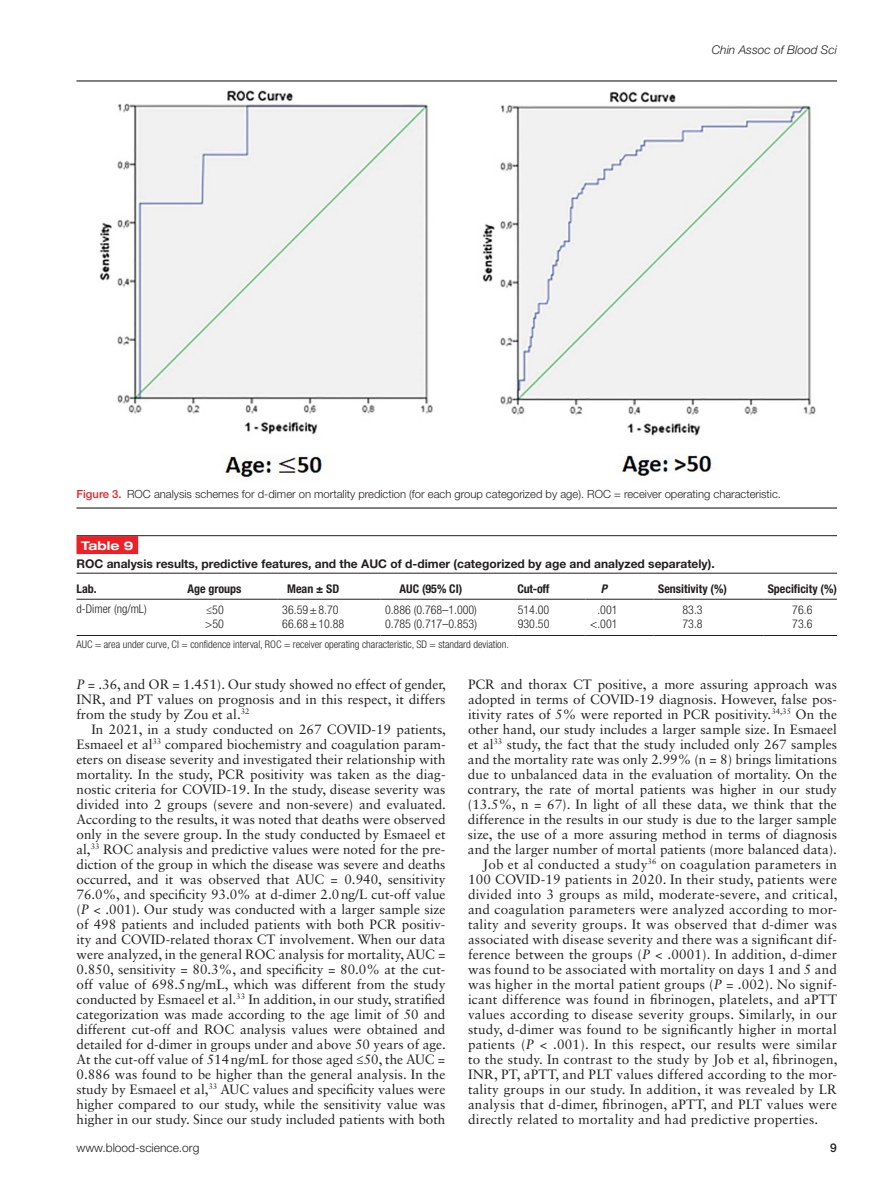
<style>
.page{position:relative;width:891px;height:1188px;background:#fff}
.page>*{position:absolute;margin:0;border:0;box-sizing:border-box;transform-origin:0 0}
.t1{font:13.5px/15px "Sabon LT Std";letter-spacing:.015em;color:#231f20;text-align:justify}
.t2{font:300 condensed 12px "Helvetica Neue LT Std";color:#231f20}
.t3{font:700 12px "Helvetica Neue LT Std";color:#231f20}
.t4{font:700 condensed 12px "Helvetica Neue LT Std";color:#231f20}
.t5{font:300 12px "Helvetica Neue LT Std";color:#231f20}
.t6{font:italic 300 12px "Helvetica Neue LT Std";color:#231f20}
.t7{font:700 expanded 12px "Helvetica Neue LT Std";color:#fff}
.t8{font:500 12px "Helvetica Neue LT Std";color:#231f20}
.t9{font:italic 700 condensed 12px "Helvetica Neue LT Std";color:#231f20}
.t10{font:300 11.25px "Helvetica Neue LT Std";color:#231f20}
.t11{font:300 condensed 10.5px "Helvetica Neue LT Std";color:#231f20}
.s1{font-weight:500;color:#ec2127}
.s2{font-style:italic}
</style>
<div class="page">
<img style="left:100px;top:90px;width:716px;height:388px">
<hr style="left:76px;top:80px;width:761px;height:2px;background:#231f20">
<hr style="left:76px;top:507px;width:761px;height:2px;background:#231f20">
<hr style="left:76px;top:535px;width:761px;height:1px;background:#231f20">
<div style="left:76px;top:536px;width:62px;height:18px;background:#ec2127"></div>
<hr style="left:76px;top:573px;width:761px;height:1px;background:#231f20">
<hr style="left:76px;top:599px;width:107px;height:1px;background:#231f20">
<hr style="left:183px;top:599px;width:95px;height:1px;background:#231f20">
<hr style="left:278px;top:599px;width:102px;height:1px;background:#231f20">
<hr style="left:380px;top:599px;width:133px;height:1px;background:#231f20">
<hr style="left:513px;top:599px;width:73px;height:1px;background:#231f20">
<hr style="left:586px;top:599px;width:68px;height:1px;background:#231f20">
<hr style="left:654px;top:599px;width:109px;height:1px;background:#231f20">
<hr style="left:763px;top:599px;width:74px;height:1px;background:#231f20">
<hr style="left:76px;top:635px;width:107px;height:1px;background:#231f20">
<hr style="left:183px;top:635px;width:95px;height:1px;background:#231f20">
<hr style="left:278px;top:635px;width:102px;height:1px;background:#231f20">
<hr style="left:380px;top:635px;width:133px;height:1px;background:#231f20">
<hr style="left:513px;top:635px;width:73px;height:1px;background:#231f20">
<hr style="left:586px;top:635px;width:68px;height:1px;background:#231f20">
<hr style="left:654px;top:635px;width:109px;height:1px;background:#231f20">
<hr style="left:763px;top:635px;width:74px;height:1px;background:#231f20">
<p class="t6" style="left:712px;top:42px;width:127px">Chin Assoc of Blood Sci</p>
<p class="t10" style="left:76px;top:488px;width:706px"><span class="s1">Figure 3.</span> ROC analysis schemes for d-dimer on mortality prediction (for each group categorized by age). ROC = receiver operating characteristic.</p>
<p class="t7" style="left:81px;top:538px;width:54px">Table 9</p>
<p class="t3" style="left:76px;top:556px;width:640px">ROC analysis results, predictive features, and the AUC of d-dimer (categorized by age and analyzed separately).</p>
<p class="t4" style="left:76px;top:581px;width:22px">Lab.</p>
<p class="t4" style="left:187px;top:581px;width:56px">Age groups</p>
<p class="t4" style="left:287px;top:581px;width:54px">Mean ± SD</p>
<p class="t4" style="left:400px;top:581px;width:64px">AUC (95% CI)</p>
<p class="t4" style="left:518px;top:581px;width:33px">Cut-off</p>
<p class="t9" style="left:601px;top:581px;width:8px">P</p>
<p class="t4" style="left:658px;top:581px;width:70px">Sensitivity (%)</p>
<p class="t4" style="left:768px;top:581px;width:71px">Specificity (%)</p>
<p class="t2" style="left:76px;top:602px;width:72px">d-Dimer (ng/mL)</p>
<p class="t2" style="left:206px;top:603px;width:19px">≤50</p>
<p class="t2" style="left:282px;top:603px;width:58px">36.59±8.70</p>
<p class="t2" style="left:385px;top:603px;width:93px">0.886 (0.768–1.000)</p>
<p class="t2" style="left:518px;top:603px;width:33px">514.00</p>
<p class="t2" style="left:597px;top:603px;width:22px">.001</p>
<p class="t2" style="left:683px;top:603px;width:22px">83.3</p>
<p class="t2" style="left:792px;top:603px;width:22px">76.6</p>
<p class="t2" style="left:205px;top:617px;width:20px">&gt;50</p>
<p class="t2" style="left:282px;top:617px;width:64px">66.68±10.88</p>
<p class="t2" style="left:385px;top:617px;width:93px">0.785 (0.717–0.853)</p>
<p class="t2" style="left:518px;top:617px;width:33px">930.50</p>
<p class="t2" style="left:590px;top:617px;width:29px">&lt;.001</p>
<p class="t2" style="left:683px;top:617px;width:22px">73.8</p>
<p class="t2" style="left:792px;top:617px;width:22px">73.6</p>
<p class="t11" style="left:77px;top:638px;width:434px">AUC = area under curve, CI = confidence interval, ROC = receiver operating characteristic, SD = standard deviation.</p>
<p class="t1" style="left:76px;top:677px;width:371px"><span class="s2">P</span> = .36, and OR = 1.451). Our study showed no effect of gender, INR, and PT values on prognosis and in this respect, it differs from the study by Zou et al.<sup>32</sup></p>
<p class="t1" style="left:76px;top:722px;width:371px;text-indent:15px">In 2021, in a study conducted on 267 COVID-19 patients, Esmaeel et al<sup>33</sup> compared biochemistry and coagulation param&shy;eters on disease severity and investigated their relationship with mortality. In the study, PCR positivity was taken as the diag&shy;nostic criteria for COVID-19. In the study, disease severity was divided into 2 groups (severe and non-severe) and evaluated.<br>According to the results, it was noted that deaths were observed only in the severe group. In the study conducted by Esmaeel et al,<sup>33</sup> ROC analysis and predictive values were noted for the pre&shy;diction of the group in which the disease was severe and deaths occurred, and it was observed that AUC = 0.940, sensitivity 76.0%, and specificity 93.0% at d-dimer 2.0ng/L cut-off value (<span class="s2">P</span> &lt; .001). Our study was conducted with a larger sample size of 498 patients and included patients with both PCR positiv&shy;ity and COVID-related thorax CT involvement. When our data were analyzed, in the general ROC analysis for mortality, AUC = 0.850, sensitivity = 80.3%, and specificity = 80.0% at the cut&shy;off value of 698.5ng/mL, which was different from the study conducted by Esmaeel et al.<sup>33</sup> In addition, in our study, stratified categorization was made according to the age limit of 50 and different cut-off and ROC analysis values were obtained and detailed for d-dimer in groups under and above 50 years of age.<br>At the cut-off value of 514ng/mL for those aged ≤50, the AUC = 0.886 was found to be higher than the general analysis. In the study by Esmaeel et al,<sup>33</sup> AUC values and specificity values were higher compared to our study, while the sensitivity value was higher in our study. Since our study included patients with both</p>
<p class="t1" style="left:468px;top:677px;width:371px">PCR and thorax CT positive, a more assuring approach was</p>
<p class="t1" style="left:468px;top:692px;width:370px">adopted in terms of COVID-19 diagnosis. However, false pos-</p>
<p class="t1" style="left:468px;top:707px;width:370px">itivity rates of 5% were reported in PCR positivity.<sup>34,35</sup> On the</p>
<p class="t1" style="left:468px;top:722px;width:371px">other hand, our study includes a larger sample size. In Esmaeel</p>
<p class="t1" style="left:468px;top:737px;width:370px">et al<sup>33</sup> study, the fact that the study included only 267 samples</p>
<p class="t1" style="left:468px;top:752px;width:370px">and the mortality rate was only 2.99% (n = 8) brings limitations</p>
<p class="t1" style="left:468px;top:767px;width:371px">due to unbalanced data in the evaluation of mortality. On the</p>
<p class="t1" style="left:468px;top:782px;width:370px">contrary, the rate of mortal patients was higher in our study</p>
<p class="t1" style="left:468px;top:797px;width:370px">(13.5%, n = 67). In light of all these data, we think that the</p>
<p class="t1" style="left:468px;top:812px;width:370px">difference in the results in our study is due to the larger sample</p>
<p class="t1" style="left:468px;top:827px;width:370px">size, the use of a more assuring method in terms of diagnosis</p>
<p class="t1" style="left:468px;top:842px;width:371px">and the larger number of mortal patients (more balanced data).</p>
<p class="t1" style="left:483px;top:857px;width:356px">Job et al conducted a study<sup>36</sup> on coagulation parameters in</p>
<p class="t1" style="left:468px;top:872px;width:371px">100 COVID-19 patients in 2020. In their study, patients were</p>
<p class="t1" style="left:468px;top:887px;width:371px">divided into 3 groups as mild, moderate-severe, and critical,</p>
<p class="t1" style="left:468px;top:902px;width:370px">and coagulation parameters were analyzed according to mor-</p>
<p class="t1" style="left:468px;top:917px;width:370px">tality and severity groups. It was observed that d-dimer was</p>
<p class="t1" style="left:468px;top:932px;width:371px">associated with disease severity and there was a significant dif-</p>
<p class="t1" style="left:468px;top:947px;width:370px">ference between the groups (<span class="s2">P</span> &lt; .0001). In addition, d-dimer</p>
<p class="t1" style="left:468px;top:962px;width:370px">was found to be associated with mortality on days 1 and 5 and</p>
<p class="t1" style="left:468px;top:977px;width:370px">was higher in the mortal patient groups (<span class="s2">P</span> = .002). No signif-</p>
<p class="t1" style="left:468px;top:992px;width:371px">icant difference was found in fibrinogen, platelets, and aPTT</p>
<p class="t1" style="left:468px;top:1007px;width:370px">values according to disease severity groups. Similarly, in our</p>
<p class="t1" style="left:468px;top:1022px;width:371px">study, d-dimer was found to be significantly higher in mortal</p>
<p class="t1" style="left:468px;top:1037px;width:371px">patients (<span class="s2">P</span> &lt; .001). In this respect, our results were similar</p>
<p class="t1" style="left:468px;top:1052px;width:371px">to the study. In contrast to the study by Job et al, fibrinogen,</p>
<p class="t1" style="left:468px;top:1067px;width:370px">INR, PT, aPTT, and PLT values differed according to the mor-</p>
<p class="t1" style="left:468px;top:1082px;width:370px">tality groups in our study. In addition, it was revealed by LR</p>
<p class="t1" style="left:468px;top:1097px;width:370px">analysis that d-dimer, fibrinogen, aPTT, and PLT values were</p>
<p class="t1" style="left:468px;top:1112px;width:352px">directly related to mortality and had predictive properties.</p>
<p class="t5" style="left:76px;top:1140px;width:124px">www.blood-science.org</p>
<p class="t8" style="left:830px;top:1140px;width:8px">9</p>
</div>
